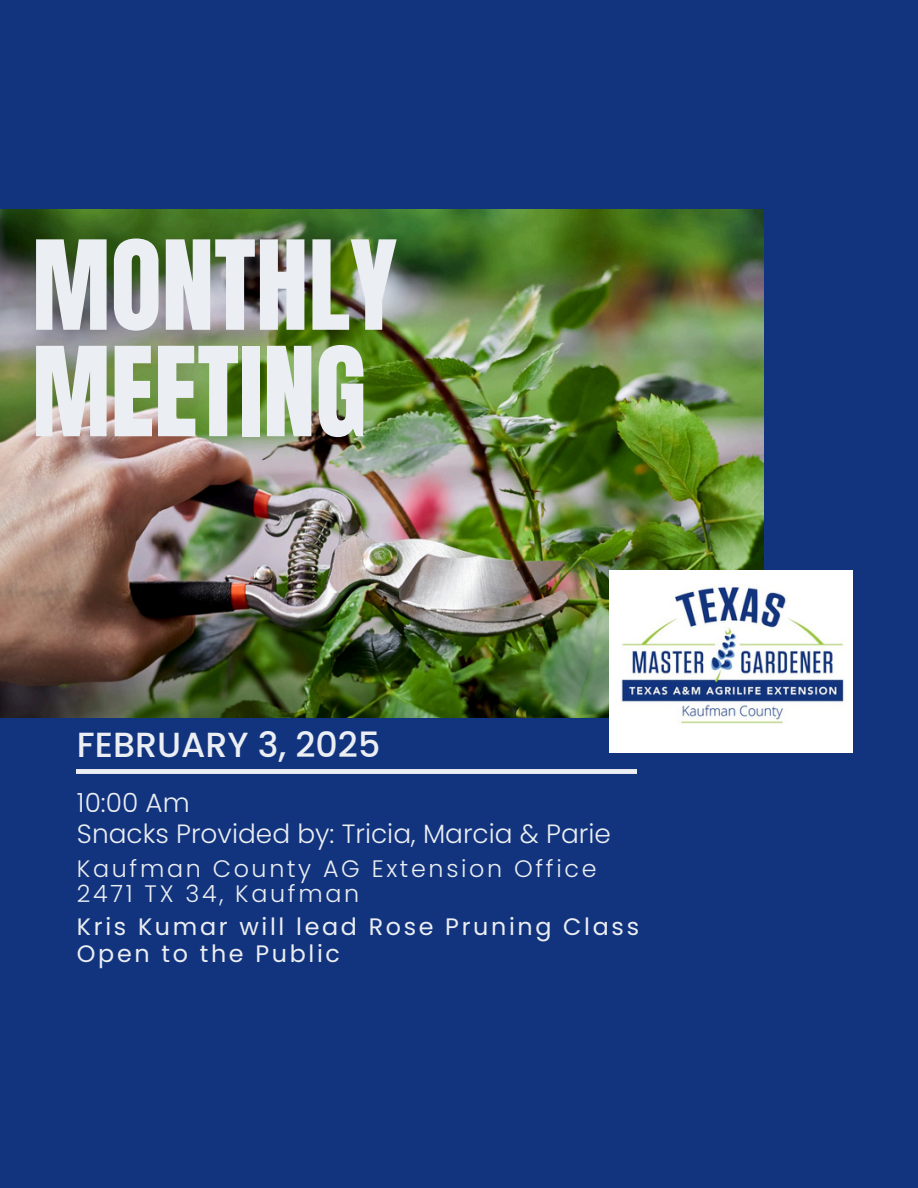
<style>
.page{position:relative;width:918px;height:1188px;background:#12347e}
.page>*{position:absolute;margin:0;border:0;box-sizing:border-box;transform-origin:0 0}
.t1{font:105.3px/106.5px "Anton";color:#ebeef2}
.t2{font:500 34.95px "Poppins";color:#ebeef2}
.t3{font:300 26.4px/31.2px "Poppins";color:#ebeef2}
.t4{font:23.85px "Poppins";letter-spacing:.11em;color:#ebeef2}
.t5{font:300 23.85px/25.3px "Poppins";letter-spacing:.11em;color:#ebeef2}
</style>
<div class="page">
<hr style="left:77px;top:770px;width:559px;height:3px;background:#ebeef2">
<img style="left:0;top:209px;width:764px;height:509px">
<img style="left:609px;top:571px;width:243px;height:182px">
<p class="t1" style="left:32px;top:234px;width:367px">MONTHLY<br>MEETING</p>
<p class="t2" style="left:77px;top:721px;width:305px">FEBRUARY 3, 2025</p>
<h2 class="t3" style="left:77px;top:787px;width:535px">10:00 Am<br>Snacks Provided by: Tricia, Marcia &amp; Parie</h2>
<h1 class="t5" style="left:77px;top:856px;width:521px">Kaufman County AG Extension Office<br>2471 TX 34, Kaufman</h1>
<p class="t4" style="left:77px;top:910px;width:564px">Kris Kumar will lead Rose Pruning Class</p>
<p class="t4" style="left:77px;top:937px;width:265px">Open to the Public</p>
</div>
